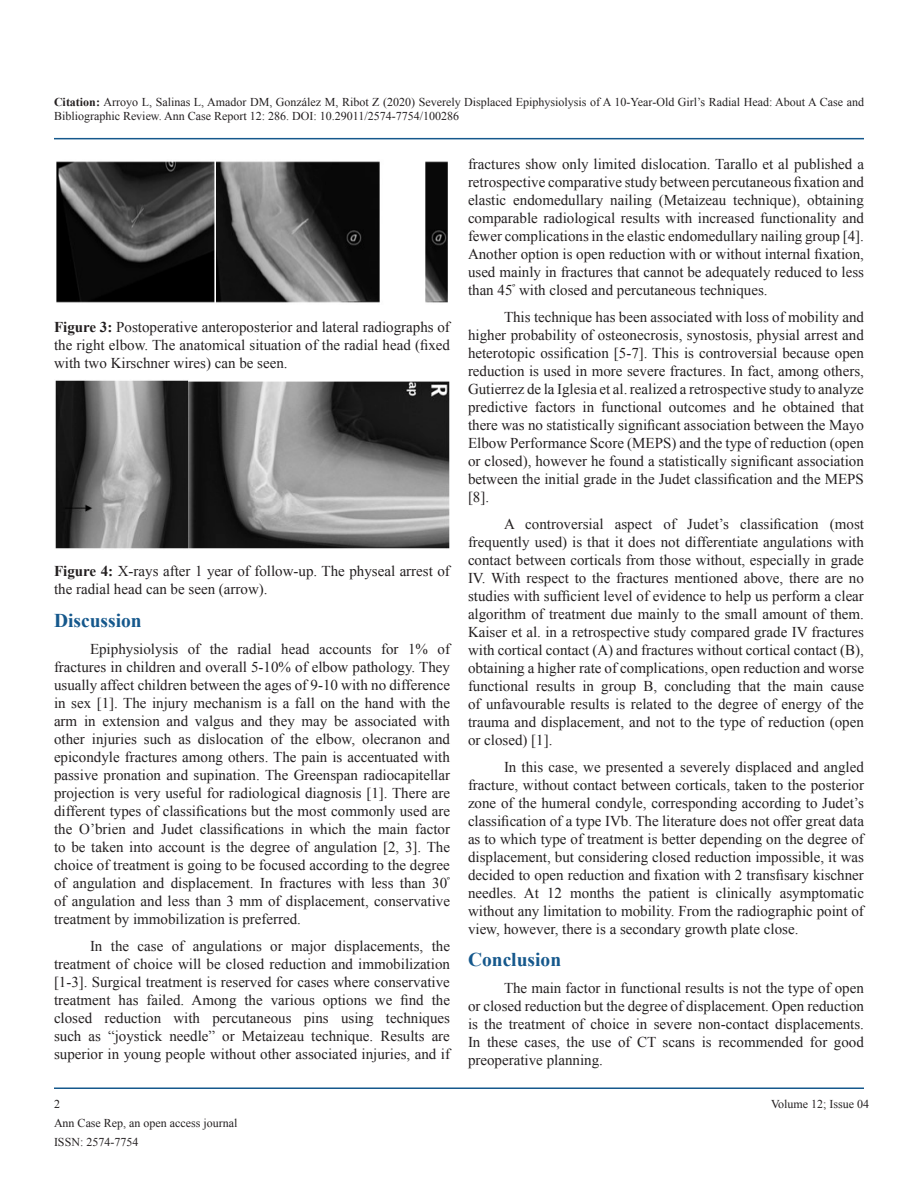
<style>
.page{position:relative;width:918px;height:1188px;background:#fff}
.page>*{position:absolute;margin:0;border:0;box-sizing:border-box;transform-origin:0 0}
.t1{font:700 19.5px "Times New Roman";color:#15588c}
.t2{font:15px/18px "Times New Roman";color:#231f20;text-align:justify}
.t3{font:12px/14.4px "Times New Roman";color:#231f20}
.s1{font-weight:700}
</style>
<div class="page">
<hr style="left:54px;top:138px;width:810px;height:1px;background:#15588c">
<hr style="left:54px;top:1088px;width:810px;height:1px;background:#15588c">
<img style="left:56px;top:161px;width:392px;height:142px">
<img style="left:55px;top:380px;width:395px;height:169px">
<p class="t3" style="left:54px;top:94px;width:812px"><span class="s1">Citation:</span> Arroyo L, Salinas L, Amador DM, González M, Ribot Z (2020) Severely Displaced Epiphysiolysis of A 10-Year-Old Girl’s Radial Head: About A Case and<br>Bibliographic Review. Ann Case Report 12: 286. DOI: 10.29011/2574-7754/100286</p>
<p class="t2" style="left:54px;top:317px;width:398px"><span class="s1">Figure 3:</span> Postoperative anteroposterior and lateral radiographs of the right elbow. The anatomical situation of the radial head (fixed with two Kirschner wires) can be seen.</p>
<p class="t2" style="left:54px;top:562px;width:397px"><span class="s1">Figure 4:</span> X-rays after 1 year of follow-up. The physeal arrest of the radial head can be seen (arrow).</p>
<p class="t1" style="left:54px;top:607px;width:89px">Discussion</p>
<p class="t2" style="left:54px;top:640px;width:398px;text-indent:36px">Epiphysiolysis of the radial head accounts for 1% of fractures in children and overall 5-10% of elbow pathology. They usually affect children between the ages of 9-10 with no difference in sex [1]. The injury mechanism is a fall on the hand with the arm in extension and valgus and they may be associated with other injuries such as dislocation of the elbow, olecranon and epicondyle fractures among others. The pain is accentuated with passive pronation and supination. The Greenspan radiocapitellar projection is very useful for radiological diagnosis [1]. There are different types of classifications but the most commonly used are the O’brien and Judet classifications in which the main factor to be taken into account is the degree of angulation [2, 3]. The choice of treatment is going to be focused according to the degree of angulation and displacement. In fractures with less than 30<sup>º </sup>of angulation and less than 3 mm of displacement, conservative treatment by immobilization is preferred.</p>
<p class="t2" style="left:54px;top:937px;width:398px;text-indent:36px">In the case of angulations or major displacements, the treatment of choice will be closed reduction and immobilization [1-3]. Surgical treatment is reserved for cases where conservative treatment has failed. Among the various options we find the closed reduction with percutaneous pins using techniques such as “joystick needle” or Metaizeau technique. Results are superior in young people without other associated injuries, and if</p>
<p class="t2" style="left:468px;top:155px;width:398px">fractures show only limited dislocation. Tarallo et al published a retrospective comparative study between percutaneous fixation and elastic endomedullary nailing (Metaizeau technique), obtaining comparable radiological results with increased functionality and fewer complications in the elastic endomedullary nailing group [4].<br>Another option is open reduction with or without internal fixation, used mainly in fractures that cannot be adequately reduced to less than 45<sup>º</sup> with closed and percutaneous techniques.</p>
<p class="t2" style="left:468px;top:308px;width:398px;text-indent:36px">This technique has been associated with loss of mobility and higher probability of osteonecrosis, synostosis, physial arrest and heterotopic ossification [5-7]. This is controversial because open reduction is used in more severe fractures. In fact, among others, Gutierrez de la Iglesia et al. realized a retrospective study to analyze predictive factors in functional outcomes and he obtained that there was no statistically significant association between the Mayo Elbow Performance Score (MEPS) and the type of reduction (open or closed), however he found a statistically significant association between the initial grade in the Judet classification and the MEPS [8].</p>
<p class="t2" style="left:468px;top:515px;width:398px;text-indent:36px">A controversial aspect of Judet’s classification (most frequently used) is that it does not differentiate angulations with contact between corticals from those without, especially in grade IV. With respect to the fractures mentioned above, there are no studies with sufficient level of evidence to help us perform a clear algorithm of treatment due mainly to the small amount of them.<br>Kaiser et al. in a retrospective study compared grade IV fractures with cortical contact (A) and fractures without cortical contact (B), obtaining a higher rate of complications, open reduction and worse functional results in group B, concluding that the main cause of unfavourable results is related to the degree of energy of the trauma and displacement, and not to the type of reduction (open or closed) [1].</p>
<p class="t2" style="left:468px;top:758px;width:398px;text-indent:36px">In this case, we presented a severely displaced and angled fracture, without contact between corticals, taken to the posterior zone of the humeral condyle, corresponding according to Judet’s classification of a type IVb. The literature does not offer great data as to which type of treatment is better depending on the degree of displacement, but considering closed reduction impossible, it was decided to open reduction and fixation with 2 transfisary kischner needles. At 12 months the patient is clinically asymptomatic without any limitation to mobility. From the radiographic point of view, however, there is a secondary growth plate close.</p>
<p class="t1" style="left:468px;top:946px;width:95px">Conclusion</p>
<p class="t2" style="left:468px;top:979px;width:398px;text-indent:36px">The main factor in functional results is not the type of open or closed reduction but the degree of displacement. Open reduction is the treatment of choice in severe non-contact displacements.<br>In these cases, the use of CT scans is recommended for good preoperative planning.</p>
<p class="t3" style="left:54px;top:1096px;width:7px">2</p>
<p class="t3" style="left:771px;top:1096px;width:100px">Volume 12; Issue 04</p>
<p class="t3" style="left:54px;top:1116px;width:185px">Ann Case Rep, an open access journal</p>
<p class="t3" style="left:54px;top:1135px;width:86px">ISSN: 2574-7754</p>
</div>
